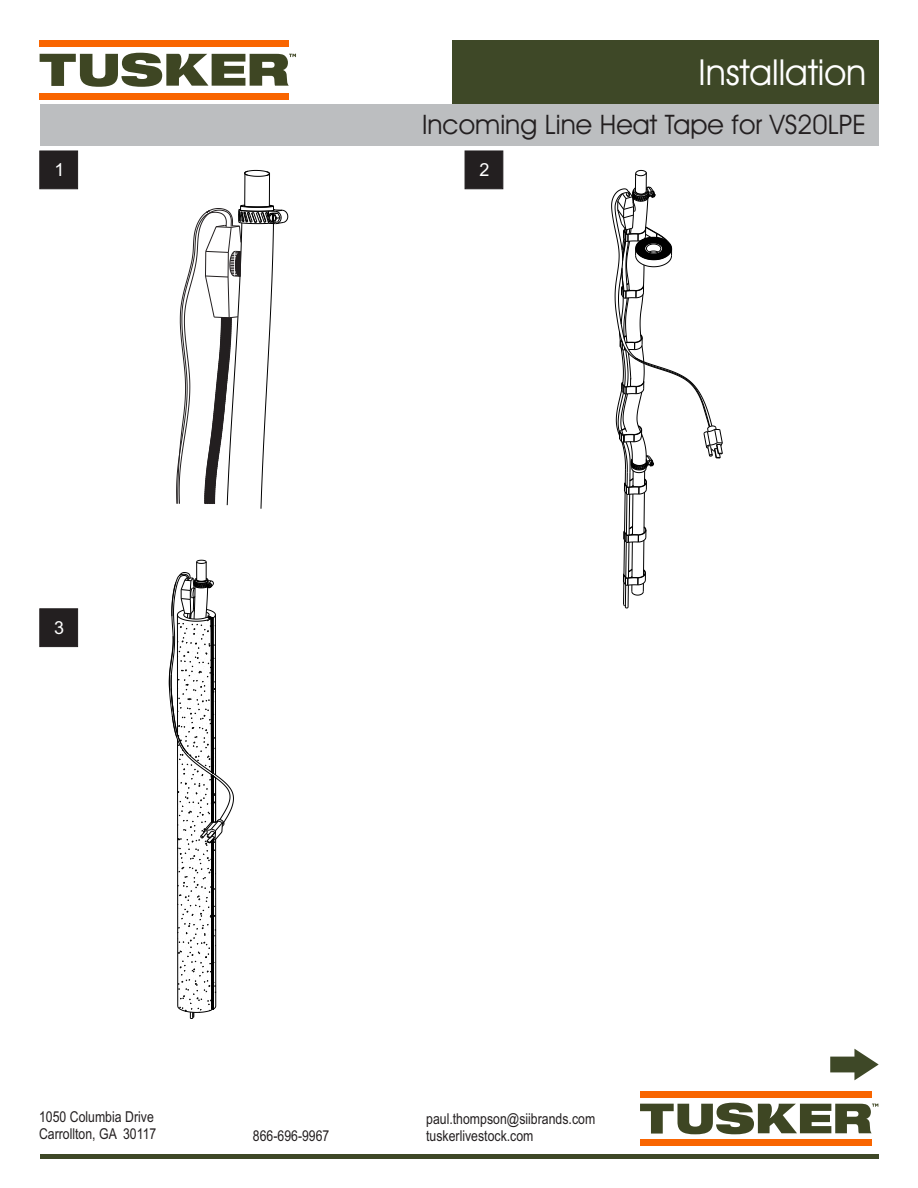
<style>
.page{position:relative;width:918px;height:1188px;background:#fff}
.page>*{position:absolute;margin:0;border:0;box-sizing:border-box;transform-origin:0 0}
.t1{font:36px "Avant Garde IT Cby BT";color:#fff}
.t2{font:27px "Avant Garde IT Cby BT";color:#231f20}
.t3{font:18px "Arial";color:#fff}
.t4{font:15px/17px "Arial Narrow";color:#231f20}
</style>
<div class="page">
<div style="left:452px;top:40px;width:427px;height:64px;background:#3e4827"></div>
<div style="left:40px;top:104px;width:838px;height:42px;background:#bcbec0"></div>
<svg style="left:39px;top:151px;width:39px;height:38px"></svg>
<div style="left:39px;top:608px;width:39px;height:39px;background:#231f20"></div>
<svg style="left:465px;top:151px;width:38px;height:38px"></svg>
<hr style="left:269px;top:174px;width:1px;height:32px;background:#000">
<hr style="left:244px;top:174px;width:1px;height:32px;background:#000">
<svg style="left:244px;top:170px;width:26px;height:7px"></svg>
<svg style="left:611px;top:170px;width:112px;height:439px"></svg>
<svg style="left:169px;top:204px;width:120px;height:955px"></svg>
<div style="left:40px;top:40px;width:249px;height:7px;background:#f96500"></div>
<div style="left:40px;top:93px;width:249px;height:6px;background:#f96500"></div>
<svg style="left:40px;top:53px;width:256px;height:34px"></svg>
<svg style="left:830px;top:1049px;width:49px;height:31px"></svg>
<hr style="left:40px;top:1154px;width:838px;height:4px;background:#3e4827">
<div style="left:640px;top:1091px;width:232px;height:6px;background:#f96500"></div>
<div style="left:640px;top:1140px;width:232px;height:6px;background:#f96500"></div>
<svg style="left:640px;top:1103px;width:238px;height:31px"></svg>
<p class="t3" style="left:54px;top:163px;width:12px">1</p>
<p class="t3" style="left:54px;top:621px;width:12px">3</p>
<h1 class="t1" style="left:698px;top:58px;width:169px">Installation</h1>
<h2 class="t2" style="left:422px;top:114px;width:446px">Incoming Line Heat Tape for VS20LPE</h2>
<p class="t3" style="left:479px;top:163px;width:12px">2</p>
<p class="t4" style="left:39px;top:1110px;width:119px">1050 Columbia Drive<br>Carrollton, GA 30117</p>
<p class="t4" style="left:426px;top:1112px;width:171px">paul.thompson@siibrands.com</p>
<p class="t4" style="left:253px;top:1129px;width:78px">866-696-9967</p>
<p class="t4" style="left:426px;top:1129px;width:109px">tuskerlivestock.com</p>
</div>
